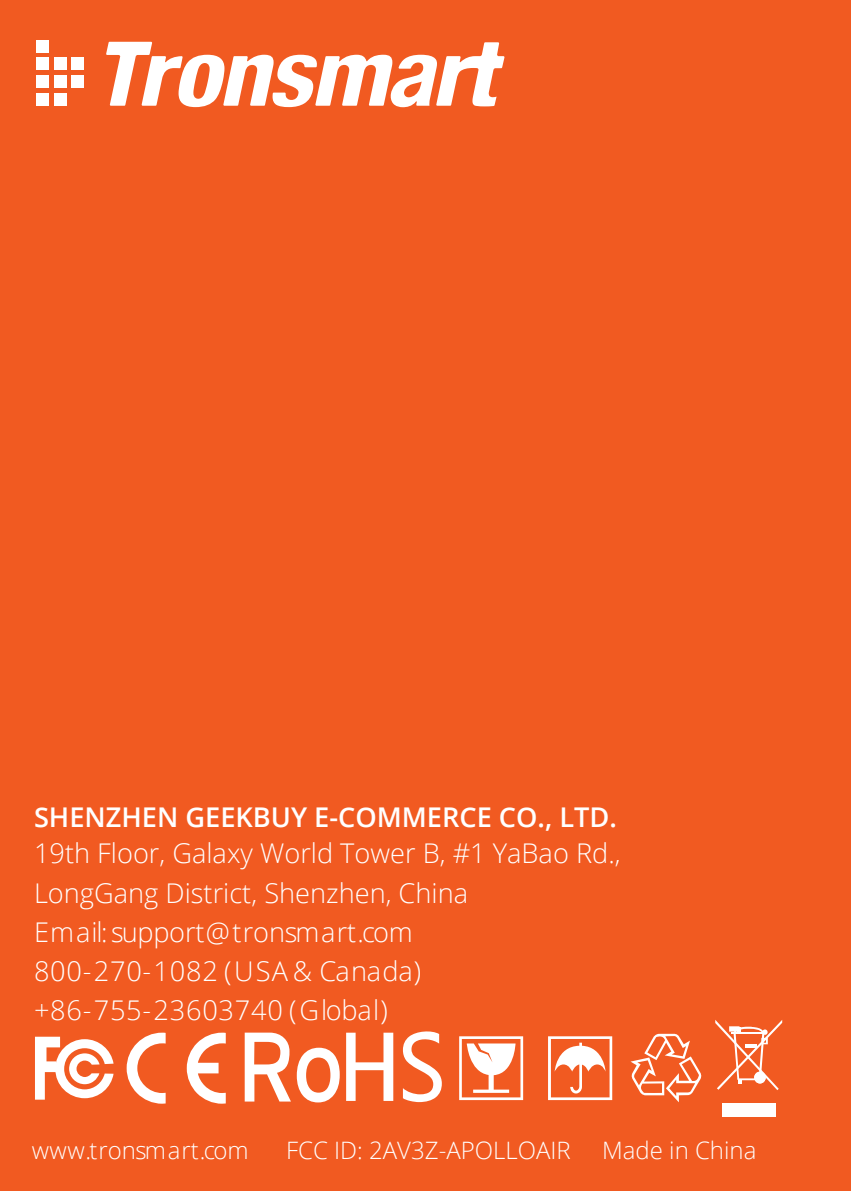
<style>
.page{position:relative;width:851px;height:1191px;background:#fff}
.page>*{position:absolute;margin:0;border:0;box-sizing:border-box;transform-origin:0 0}
.t1{font:300 27.2px/39.2px "Open Sans";color:#fff}
.t2{font:600 27.2px "Open Sans";color:#fff}
.t3{font:300 24px "Open Sans";color:#fff}
</style>
<div class="page">
<div style="left:0;top:0;width:850px;height:1191px;background:#f15a21"></div>
<svg style="left:548px;top:1036px;width:64px;height:64px"></svg>
<svg style="left:630px;top:1033px;width:72px;height:69px"></svg>
<svg style="left:459px;top:1036px;width:64px;height:64px"></svg>
<div style="left:722px;top:1103px;width:54px;height:13px;background:#fff"></div>
<svg style="left:715px;top:1020px;width:67px;height:70px"></svg>
<svg style="left:35px;top:1036px;width:78px;height:63px"></svg>
<svg style="left:127px;top:1032px;width:39px;height:71px"></svg>
<svg style="left:187px;top:1032px;width:39px;height:71px"></svg>
<svg style="left:106px;top:42px;width:398px;height:65px"></svg>
<div style="left:36px;top:40px;width:13px;height:12px;background:#fff"></div>
<div style="left:36px;top:58px;width:13px;height:12px;background:#fff"></div>
<div style="left:54px;top:58px;width:12px;height:12px;background:#fff"></div>
<div style="left:71px;top:58px;width:13px;height:12px;background:#fff"></div>
<div style="left:36px;top:75px;width:13px;height:13px;background:#fff"></div>
<div style="left:54px;top:75px;width:12px;height:13px;background:#fff"></div>
<div style="left:36px;top:93px;width:13px;height:12px;background:#fff"></div>
<div style="left:54px;top:93px;width:12px;height:12px;background:#fff"></div>
<div style="left:71px;top:75px;width:13px;height:13px;background:#fff"></div>
<svg style="left:245px;top:1031px;width:197px;height:71px"></svg>
<p class="t2" style="left:34px;top:798px;width:584px">SHENZHEN GEEKBUY E-COMMERCE CO., LTD.</p>
<p class="t1" style="left:34px;top:833px;width:588px">19th Floor, Galaxy World Tower B, #1 YaBao Rd., LongGang District, Shenzhen, China<br>Email: support@tronsmart.com<br>800-270-1082 (USA &amp; Canada) +86-755-23603740 (Global)</p>
<p class="t3" style="left:32px;top:1133px;width:218px">www.tronsmart.com</p>
<p class="t3" style="left:286px;top:1133px;width:286px">FCC ID: 2AV3Z-APOLLOAIR</p>
<p class="t3" style="left:602px;top:1133px;width:156px">Made in China</p>
</div>
